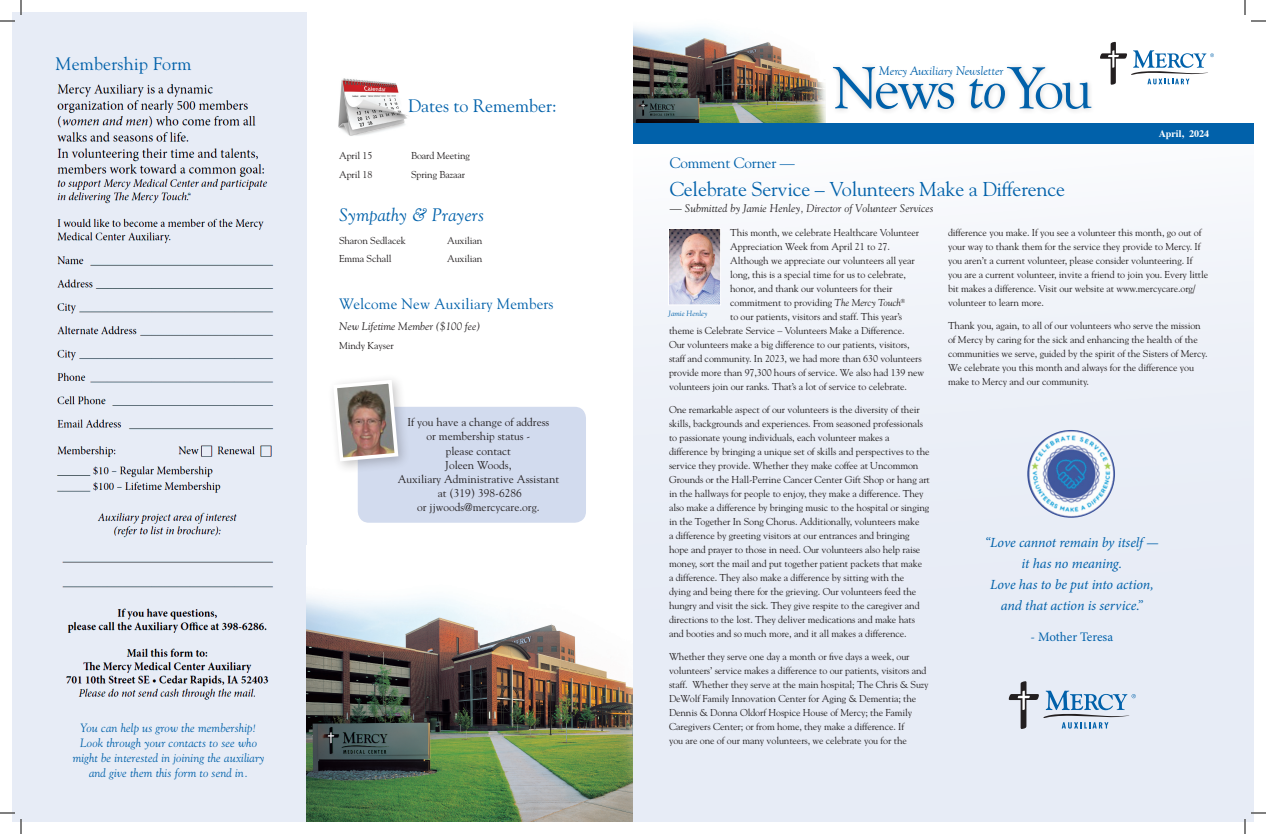
<style>
.page{position:relative;width:1266px;height:834px;background:#fff}
.page>*{position:absolute;margin:0;border:0;box-sizing:border-box;transform-origin:0 0}
.t1{font:61.4px "Goudy Old Style T";letter-spacing:-.06em;color:#0161aa}
.t2{font:20px "Goudy";letter-spacing:-.01em;color:#0161aa}
.t3{font:18px "Goudy";letter-spacing:.005em;color:#0161aa}
.t4{font:italic 18px "Goudy";letter-spacing:.01em;color:#0161aa}
.t5{font:15px "Goudy";letter-spacing:.01em;color:#0161aa}
.t6{font:15px "Goudy";letter-spacing:-.01em;color:#0161aa}
.t7{font:italic 14px/21px "Minion Pro";letter-spacing:-.005em;color:#0161aa;text-align:center}
.t8{font:italic 13px "Goudy Old Style T";letter-spacing:-.005em;color:#0161aa}
.t9{font:13px "Minion Pro";color:#0161aa}
.t10{font:italic 12px/15px "Goudy";letter-spacing:.01em;color:#0161aa;text-align:center}
.t11{font:11.4px/14.2px "Goudy";color:#231f20;text-align:center}
.t12{font:italic 11px "Goudy";letter-spacing:.01em;color:#231f20}
.t13{font:10px/14px "Goudy";letter-spacing:-.01em;color:#231f20}
.t14{font:700 10px "Times";color:#fff}
.t15{font:italic 7.5px "Goudy";letter-spacing:.01em;color:#0161aa}
.s1{font-style:italic}
.s2{font-style:normal;font-size:12px}
</style>
<div class="page">
<div style="left:633px;top:131px;width:621px;height:691px;background:#e7ecf6"></div>
<svg style="left:1100px;top:42px;width:114px;height:43px"></svg>
<img style="left:633px;top:26px;width:193px;height:97px">
<div style="left:633px;top:123px;width:621px;height:20px;background:#0161aa"></div>
<div style="left:829px;top:62px;width:268px;height:53px;background:#231f20;opacity:.2"></div>
<img style="left:670px;top:230px;width:49px;height:73px">
<div style="left:668px;top:228px;width:53px;height:77px;border:1px solid #fff"></div>
<div style="left:12px;top:12px;width:294px;height:810px;background:#e7ecf6"></div>
<img style="left:57px;top:84px;width:217px;height:616px">
<img style="left:338px;top:78px;width:70px;height:58px">
<img style="left:306px;top:596px;width:327px;height:226px">
<div style="left:358px;top:407px;width:228px;height:116px;background:#d2dbee;border-radius:11px"></div>
<div style="left:327px;top:373px;width:84px;height:101px;background:#231f20;opacity:.25"></div>
<svg style="left:331px;top:378px;width:69px;height:85px"></svg>
<svg style="left:1009px;top:681px;width:127px;height:48px"></svg>
<img style="left:1027px;top:430px;width:88px;height:88px;border-radius:44px">
<svg style="left:0;top:0;width:22px;height:22px"></svg>
<svg style="left:0;top:812px;width:22px;height:22px"></svg>
<svg style="left:1244px;top:0;width:22px;height:22px"></svg>
<svg style="left:1244px;top:812px;width:22px;height:22px"></svg>
<h3 class="t3" style="left:56px;top:53px;width:138px">Membership Form</h3>
<h3 class="t3" style="left:408px;top:94px;width:150px">Dates to Remember:</h3>
<p class="t13" style="left:339px;top:149px;width:35px">April 15</p>
<p class="t13" style="left:411px;top:149px;width:61px">Board Meeting</p>
<p class="t13" style="left:339px;top:167px;width:35px">April 18</p>
<p class="t13" style="left:411px;top:167px;width:56px">Spring Bazaar</p>
<h3 class="t4" style="left:339px;top:204px;width:146px">Sympathy &amp; Prayers</h3>
<p class="t13" style="left:339px;top:233px;width:68px">Sharon Sedlacek</p>
<p class="t13" style="left:447px;top:233px;width:37px">Auxilian</p>
<p class="t13" style="left:339px;top:251px;width:54px">Emma Schall</p>
<p class="t13" style="left:447px;top:251px;width:37px">Auxilian</p>
<h3 class="t5" style="left:339px;top:295px;width:216px">Welcome New Auxiliary Members</h3>
<p class="t12" style="left:339px;top:320px;width:143px">New Lifetime Member ($100 fee)</p>
<p class="t13" style="left:339px;top:338px;width:56px">Mindy Kayser</p>
<p class="t11" style="left:398px;top:415px;width:163px">If you have a change of address<br>or membership status -<br>please contact<br>Joleen Woods,<br>Auxiliary Administrative Assistant at (319) 398-6286<br>or jjwoods@mercycare.org.</p>
<p class="t10" style="left:73px;top:721px;width:193px">You can help us grow the membership!<br>Look through your contacts to see who might be interested in joining the auxiliary and give them this form to send in.</p>
<h3 class="t8" style="left:879px;top:64px;width:126px">Mercy Auxiliary Newsletter</h3>
<h1 class="t1" style="left:833px;top:54px;width:262px">News <span class="s1">to</span> You</h1>
<h3 class="t6" style="left:670px;top:153px;width:127px">Comment Corner —</h3>
<h2 class="t2" style="left:670px;top:177px;width:397px">Celebrate Service – Volunteers Make a Difference</h2>
<p class="t12" style="left:670px;top:202px;width:265px"><span class="s2">—</span> Submitted by Jamie Henley, Director of Volunteer Services</p>
<p class="t14" style="left:1159px;top:124px;width:52px">April, 2024</p>
<p class="t13" style="left:730px;top:225px;width:191px">This month, we celebrate Healthcare Volunteer</p>
<p class="t13" style="left:730px;top:239px;width:161px">Appreciation Week from April 21 to 27.</p>
<p class="t13" style="left:730px;top:253px;width:186px">Although we appreciate our volunteers all year</p>
<p class="t13" style="left:730px;top:267px;width:177px">long, this is a special time for us to celebrate,</p>
<p class="t13" style="left:730px;top:281px;width:164px">honor, and thank our volunteers for their</p>
<p class="t13" style="left:730px;top:295px;width:177px">commitment to providing <span class="s1">The Mercy Touch</span><sup>®</sup></p>
<p class="t13" style="left:730px;top:309px;width:174px">to our patients, visitors and staff. This year’s</p>
<p class="t13" style="left:669px;top:323px;width:237px">theme is Celebrate Service – Volunteers Make a Difference.</p>
<p class="t13" style="left:669px;top:337px;width:242px">Our volunteers make a big difference to our patients, visitors,</p>
<p class="t13" style="left:669px;top:351px;width:254px">staff and community. In 2023, we had more than 630 volunteers</p>
<p class="t13" style="left:669px;top:365px;width:257px">provide more than 97,300 hours of service. We also had 139 new</p>
<p class="t13" style="left:669px;top:379px;width:240px">volunteers join our ranks. That’s a lot of service to celebrate.</p>
<p class="t13" style="left:669px;top:402px;width:262px">One remarkable aspect of our volunteers is the diversity of their skills, backgrounds and experiences. From seasoned professionals to passionate young individuals, each volunteer makes a difference by bringing a unique set of skills and perspectives to the service they provide. Whether they make coffee at Uncommon Grounds or the Hall-Perrine Cancer Center Gift Shop or hang art in the hallways for people to enjoy, they make a difference. They also make a difference by bringing music to the hospital or singing in the Together In Song Chorus. Additionally, volunteers make<br>a difference by greeting visitors at our entrances and bringing hope and prayer to those in need. Our volunteers also help raise money, sort the mail and put together patient packets that make<br>a difference. They also make a difference by sitting with the<br>dying and being there for the grieving. Our volunteers feed the hungry and visit the sick. They give respite to the caregiver and directions to the lost. They deliver medications and make hats and booties and so much more, and it all makes a difference.</p>
<p class="t13" style="left:669px;top:649px;width:261px">Whether they serve one day a month or five days a week, our volunteers’ service makes a difference to our patients, visitors and staff. Whether they serve at the main hospital; The Chris &amp; Suzy DeWolf Family Innovation Center for Aging &amp; Dementia; the Dennis &amp; Donna Oldorf Hospice House of Mercy; the Family Caregivers Center; or from home, they make a difference. If<br>you are one of our many volunteers, we celebrate you for the</p>
<p class="t15" style="left:668px;top:309px;width:40px">Jamie Henley</p>
<p class="t13" style="left:948px;top:225px;width:262px">difference you make. If you see a volunteer this month, go out of your way to thank them for the service they provide to Mercy. If you aren’t a current volunteer, please consider volunteering. If you are a current volunteer, invite a friend to join you. Every little bit makes a difference. Visit our website at www.mercycare.org/ volunteer to learn more.</p>
<p class="t13" style="left:948px;top:318px;width:261px">Thank you, again, to all of our volunteers who serve the mission of Mercy by caring for the sick and enhancing the health of the communities we serve, guided by the spirit of the Sisters of Mercy.<br>We celebrate you this month and always for the difference you make to Mercy and our community.</p>
<h3 class="t7" style="left:985px;top:532px;width:175px">“Love cannot remain by itself — it has no meaning.<br>Love has to be put into action, and that action is service.”</h3>
<h3 class="t9" style="left:1031px;top:628px;width:84px">- Mother Teresa</h3>
</div>
